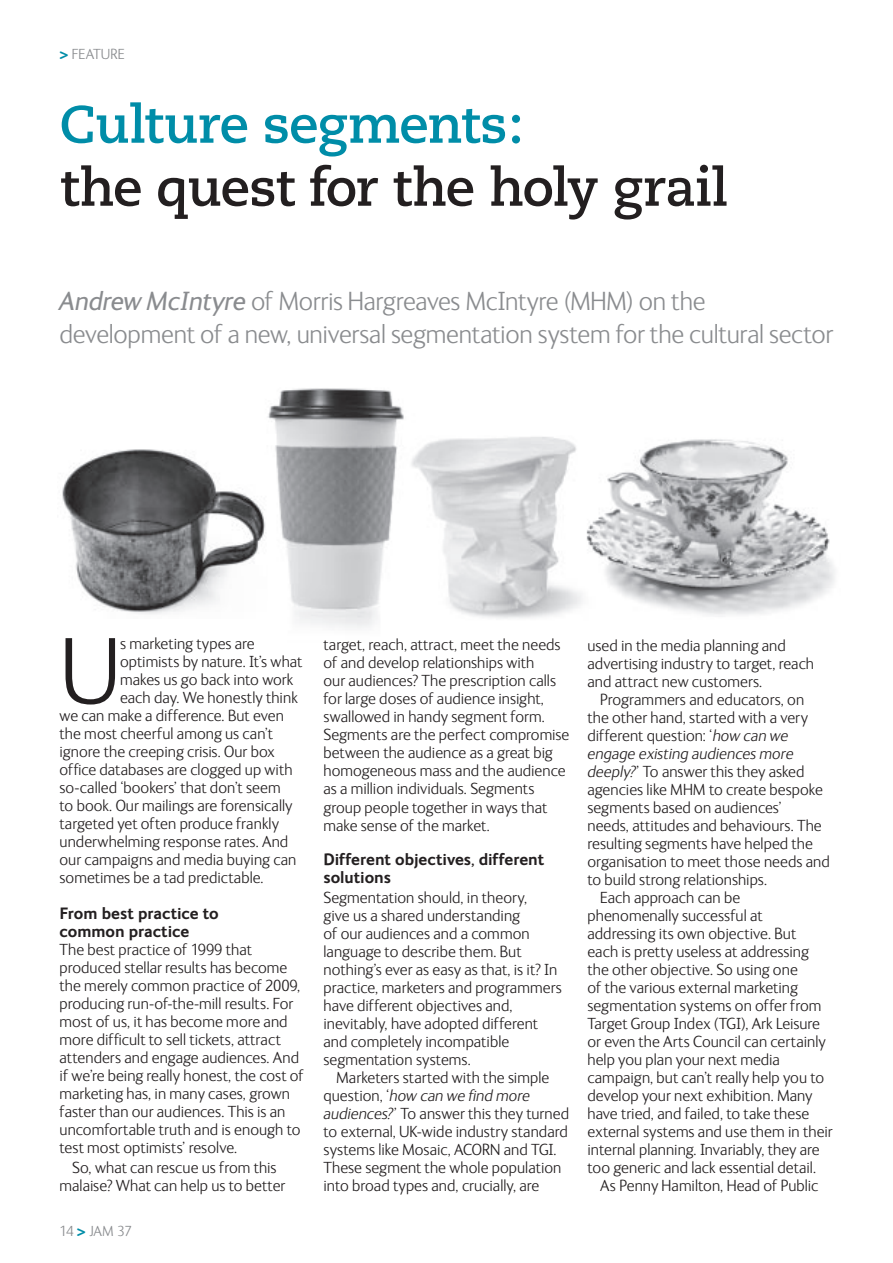
<style>
.page{position:relative;width:893px;height:1263px;background:#fff}
.page>*{position:absolute;margin:0;border:0;box-sizing:border-box;transform-origin:0 0}
.t1{font:300 96.75px "FS Ingrid";color:#231f20}
.t2{font:700 52.5px "Caecilia";letter-spacing:-.02em;color:#231f20}
.t3{font:700 52.5px "Caecilia";letter-spacing:-.015em;color:#008da8}
.t4{font:300 27px/33px "FS Ingrid";letter-spacing:-.01em;color:#8a8c8f}
.t5{font:300 16.5px/18px "FS Ingrid";letter-spacing:.005em;color:#231f20}
.t6{font:700 16.5px/18px "FS Ingrid";color:#231f20}
.t7{font:italic 300 16.5px "FS Ingrid";color:#231f20}
.t8{font:300 15px "FS Ingrid";letter-spacing:-.005em;color:#8a8c8f}
.s1{font-family:"VAG Rounded";font-weight:700;color:#008da8}
.s2{font-weight:400;font-style:italic}
.s3{font-style:italic}
</style>
<div class="page">
<img style="left:62px;top:449px;width:200px;height:165px">
<img style="left:427px;top:437px;width:155px;height:182px">
<img style="left:262px;top:388px;width:165px;height:240px">
<img style="left:586px;top:439px;width:249px;height:176px">
<p class="t8" style="left:60px;top:46px;width:67px"><span class="s1">&gt;</span> FEATURE</p>
<h2 class="t3" style="left:60px;top:93px;width:466px">Culture segments:</h2>
<h2 class="t2" style="left:60px;top:156px;width:670px">the quest for the holy grail</h2>
<h3 class="t4" style="left:60px;top:285px;width:775px"><span class="s2">Andrew McIntyre</span> of Morris Hargreaves McIntyre (MHM) on the development of a new, universal segmentation system for the cultural sector</h3>
<h1 class="t1" style="left:60px;top:622px;width:62px">U</h1>
<p class="t5" style="left:120px;top:635px;width:136px">s marketing types are</p>
<p class="t5" style="left:120px;top:653px;width:184px">optimists by nature. It’s what</p>
<p class="t5" style="left:120px;top:671px;width:175px">makes us go back into work</p>
<p class="t5" style="left:120px;top:689px;width:179px">each day. We honestly think</p>
<p class="t5" style="left:60px;top:707px;width:226px">we can make a difference. But even</p>
<p class="t5" style="left:60px;top:725px;width:215px">the most cheerful among us can’t</p>
<p class="t5" style="left:60px;top:743px;width:216px">ignore the creeping crisis. Our box</p>
<p class="t5" style="left:60px;top:761px;width:235px">office databases are clogged up with</p>
<p class="t5" style="left:60px;top:779px;width:223px">so-called ‘bookers’ that don’t seem</p>
<p class="t5" style="left:60px;top:797px;width:235px">to book. Our mailings are forensically</p>
<p class="t5" style="left:60px;top:815px;width:221px">targeted yet often produce frankly</p>
<p class="t5" style="left:60px;top:833px;width:230px">underwhelming response rates. And</p>
<p class="t5" style="left:60px;top:851px;width:238px">our campaigns and media buying can</p>
<p class="t5" style="left:60px;top:869px;width:206px">sometimes be a tad predictable.</p>
<p class="t6" style="left:60px;top:905px;width:161px">From best practice to common practice</p>
<p class="t5" style="left:60px;top:941px;width:194px">The best practice of 1999 that</p>
<p class="t5" style="left:60px;top:959px;width:229px">produced stellar results has become</p>
<p class="t5" style="left:60px;top:977px;width:242px">the merely common practice of 2009,</p>
<p class="t5" style="left:60px;top:995px;width:235px">producing run-of-the-mill results. For</p>
<p class="t5" style="left:60px;top:1013px;width:230px">most of us, it has become more and</p>
<p class="t5" style="left:60px;top:1031px;width:223px">more difficult to sell tickets, attract</p>
<p class="t5" style="left:60px;top:1049px;width:241px">attenders and engage audiences. And</p>
<p class="t5" style="left:60px;top:1067px;width:246px">if we’re being really honest, the cost of</p>
<p class="t5" style="left:60px;top:1085px;width:232px">marketing has, in many cases, grown</p>
<p class="t5" style="left:60px;top:1103px;width:227px">faster than our audiences. This is an</p>
<p class="t5" style="left:60px;top:1121px;width:243px">uncomfortable truth and is enough to</p>
<p class="t5" style="left:60px;top:1139px;width:179px">test most optimists’ resolve.</p>
<p class="t5" style="left:72px;top:1158px;width:206px">So, what can rescue us from this</p>
<p class="t5" style="left:60px;top:1176px;width:227px">malaise? What can help us to better</p>
<p class="t8" style="left:60px;top:1224px;width:73px">14 <span class="s1">&gt;</span> JAM 37</p>
<p class="t5" style="left:323px;top:636px;width:247px">target, reach, attract, meet the needs of and develop relationships with<br>our audiences? The prescription calls for large doses of audience insight, swallowed in handy segment form.<br>Segments are the perfect compromise between the audience as a great big homogeneous mass and the audience as a million individuals. Segments group people together in ways that make sense of the market.</p>
<p class="t6" style="left:323px;top:851px;width:222px">Different objectives, different solutions</p>
<p class="t5" style="left:323px;top:888px;width:240px">Segmentation should, in theory,<br>give us a shared understanding<br>of our audiences and a common language to describe them. But nothing’s ever as easy as that, is it? In practice, marketers and programmers have different objectives and, inevitably, have adopted different and completely incompatible segmentation systems.</p>
<p class="t5" style="left:323px;top:1068px;width:247px;text-indent:13px">Marketers started with the simple question, ‘<span class="s3">how can we find more audiences?</span>’ To answer this they turned to external, UK-wide industry standard systems like Mosaic, ACORN and TGI.<br>These segment the whole population into broad types and, crucially, are</p>
<p class="t5" style="left:587px;top:636px;width:228px">used in the media planning and advertising industry to target, reach and attract new customers.</p>
<p class="t5" style="left:600px;top:690px;width:206px">Programmers and educators, on</p>
<p class="t5" style="left:587px;top:708px;width:222px">the other hand, started with a very</p>
<p class="t5" style="left:587px;top:726px;width:202px">different question: ‘<span class="s3">how can we</span></p>
<p class="t7" style="left:587px;top:745px;width:208px">engage existing audiences more</p>
<p class="t5" style="left:587px;top:762px;width:218px"><span class="s3">deeply?</span>’ To answer this they asked</p>
<p class="t5" style="left:587px;top:780px;width:237px">agencies like MHM to create bespoke</p>
<p class="t5" style="left:587px;top:798px;width:196px">segments based on audiences’</p>
<p class="t5" style="left:587px;top:816px;width:236px">needs, attitudes and behaviours. The</p>
<p class="t5" style="left:587px;top:834px;width:227px">resulting segments have helped the</p>
<p class="t5" style="left:587px;top:852px;width:244px">organisation to meet those needs and</p>
<p class="t5" style="left:587px;top:870px;width:181px">to build strong relationships.</p>
<p class="t5" style="left:600px;top:888px;width:141px">Each approach can be</p>
<p class="t5" style="left:587px;top:906px;width:177px">phenomenally successful at</p>
<p class="t5" style="left:587px;top:924px;width:210px">addressing its own objective. But</p>
<p class="t5" style="left:587px;top:942px;width:223px">each is pretty useless at addressing</p>
<p class="t5" style="left:587px;top:960px;width:212px">the other objective. So using one</p>
<p class="t5" style="left:587px;top:978px;width:212px">of the various external marketing</p>
<p class="t5" style="left:587px;top:996px;width:235px">segmentation systems on offer from</p>
<p class="t5" style="left:587px;top:1014px;width:234px">Target Group Index (TGI), Ark Leisure</p>
<p class="t5" style="left:587px;top:1032px;width:240px">or even the Arts Council can certainly</p>
<p class="t5" style="left:587px;top:1050px;width:194px">help you plan your next media</p>
<p class="t5" style="left:587px;top:1068px;width:238px">campaign, but can’t really help you to</p>
<p class="t5" style="left:587px;top:1086px;width:227px">develop your next exhibition. Many</p>
<p class="t5" style="left:587px;top:1104px;width:223px">have tried, and failed, to take these</p>
<p class="t5" style="left:587px;top:1122px;width:247px">external systems and use them in their</p>
<p class="t5" style="left:587px;top:1140px;width:234px">internal planning. Invariably, they are</p>
<p class="t5" style="left:587px;top:1158px;width:230px">too generic and lack essential detail.</p>
<p class="t5" style="left:600px;top:1176px;width:220px">As Penny Hamilton, Head of Public</p>
</div>
